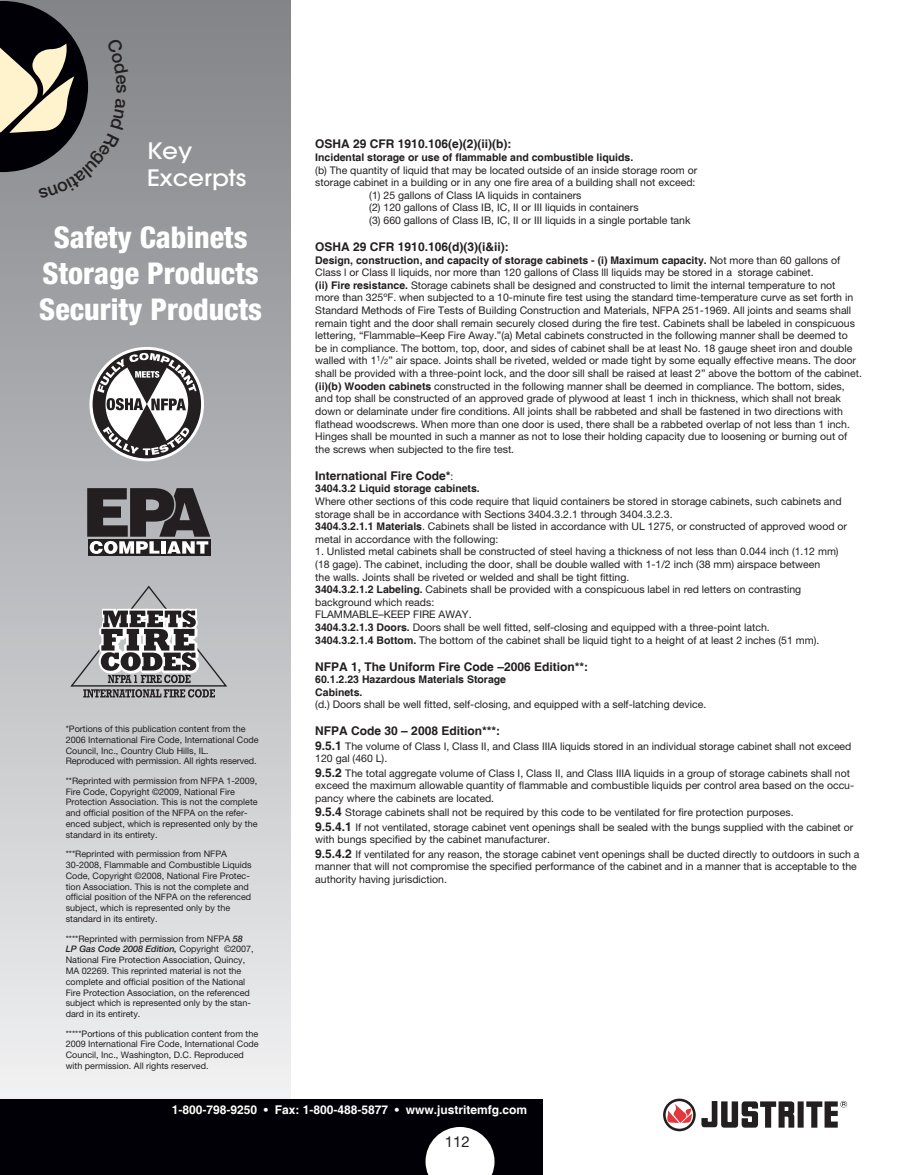
<style>
.page{position:relative;width:918px;height:1175px;background:#fff}
.page>*{position:absolute;margin:0;border:0;box-sizing:border-box;transform-origin:0 0}
.t1{font:800 condensed 30px "Helvetica Neue LT Std";color:#fff}
.t2{font:500 22.5px "Avant Garde";color:#fff;scale:1.1 1}
.t3{font:15px "Helvetica Neue";color:#231f20}
.t4{font:700 12px "Helvetica";color:#231f20}
.t5{font:700 12px "Helvetica";color:#fff}
.t6{font:10.5px/12.6px "Helvetica Neue";color:#231f20}
.t7{font:700 10.5px "Helvetica";color:#231f20}
.t8{font:9px/10.8px "Helvetica Neue";color:#231f20}
.s1{font-family:"Helvetica Neue LT Std";font-weight:500;font-style:italic}
.s2{font-family:"Helvetica";font-weight:700}
.s3{font-size:7.5px}
.s4{font-family:"Helvetica Neue";font-weight:400;font-size:10.5px}
.s5{font-family:"Helvetica";font-weight:700;font-size:12px}
</style>
<div class="page">
<div style="left:0;top:0;width:290px;height:1174px;background:linear-gradient(to bottom,#818286,#f7f8f9)"></div>
<div style="left:0;top:1100px;width:543px;height:74px;background:#000006"></div>
<svg style="left:426px;top:1127px;width:69px;height:47px"></svg>
<svg style="left:90px;top:348px;width:113px;height:112px"></svg>
<svg style="left:70px;top:585px;width:157px;height:112px;background:#9d9c9e"></svg>
<div style="left:88px;top:539px;width:122px;height:17px;background:#231f20"></div>
<svg style="left:87px;top:488px;width:123px;height:66px;background:#5e5c5d"></svg>
<svg style="left:663px;top:1098px;width:184px;height:33px"></svg>
<svg style="left:0;top:1px;width:128px;height:198px;background:#757471"></svg>
<p class="t2" style="left:147px;top:137px;width:43px">Key</p>
<p class="t2" style="left:147px;top:164px;width:92px">Excerpts</p>
<p class="t1" style="left:54px;top:219px;width:195px">Safety Cabinets</p>
<p class="t1" style="left:43px;top:255px;width:218px">Storage Products</p>
<p class="t1" style="left:39px;top:291px;width:224px">Security Products</p>
<p class="t8" style="left:66px;top:723px;width:195px">*Portions of this publication content from the 2006 International Fire Code, International Code Council, Inc., Country Club Hills, IL.<br>Reproduced with permission. All rights reserved.</p>
<p class="t8" style="left:66px;top:775px;width:194px">**Reprinted with permission from NFPA 1-2009, Fire Code, Copyright ©2009, National Fire Protection Association. This is not the complete and official position of the NFPA on the refer&shy;enced subject, which is represented only by the standard in its entirety.</p>
<p class="t8" style="left:66px;top:848px;width:187px">***Reprinted with permission from NFPA 30-2008, Flammable and Combustible Liquids Code, Copyright ©2008, National Fire Protec&shy;tion Association. This is not the complete and official position of the NFPA on the referenced subject, which is represented only by the standard in its entirety.</p>
<p class="t8" style="left:66px;top:932px;width:190px">****Reprinted with permission from NFPA <span class="s1">58<br>LP Gas Code 2008 Edition,</span> Copyright ©2007, National Fire Protection Association, Quincy, MA 02269. This reprinted material is not the complete and official position of the National Fire Protection Association, on the referenced subject which is represented only by the stan&shy;dard in its entirety.</p>
<p class="t8" style="left:66px;top:1027px;width:195px">*****Portions of this publication content from the 2009 International Fire Code, International Code Council, Inc., Washington, D.C. Reproduced with permission. All rights reserved.</p>
<p class="t4" style="left:315px;top:137px;width:198px">OSHA 29 CFR 1910.106(e)(2)(ii)(b):</p>
<p class="t7" style="left:315px;top:151px;width:320px">Incidental storage or use of flammable and combustible liquids.</p>
<p class="t6" style="left:315px;top:163px;width:383px">(b) The quantity of liquid that may be located outside of an inside storage room or storage cabinet in a building or in any one fire area of a building shall not exceed:</p>
<p class="t6" style="left:369px;top:189px;width:214px">(1) 25 gallons of Class IA liquids in containers</p>
<p class="t6" style="left:369px;top:201px;width:271px">(2) 120 gallons of Class IB, IC, II or III liquids in containers</p>
<p class="t6" style="left:369px;top:214px;width:323px">(3) 660 gallons of Class IB, IC, II or III liquids in a single portable tank</p>
<p class="t4" style="left:315px;top:239px;width:195px">OSHA 29 CFR 1910.106(d)(3)(i&amp;ii):</p>
<p class="t6" style="left:315px;top:253px;width:526px"><span class="s2">Design, construction, and capacity of storage cabinets - (i) Maximum capacity.</span> Not more than 60 gallons of<br>Class l or Class ll liquids, nor more than 120 gallons of Class lll liquids may be stored in a storage cabinet.</p>
<p class="t6" style="left:315px;top:279px;width:548px"><span class="s2">(ii) Fire resistance.</span> Storage cabinets shall be designed and constructed to limit the internal temperature to not more than 325ºF. when subjected to a 10-minute fire test using the standard time-temperature curve as set forth in Standard Methods of Fire Tests of Building Construction and Materials, NFPA 251-1969. All joints and seams shall remain tight and the door shall remain securely closed during the fire test. Cabinets shall be labeled in conspicuous lettering, “Flammable–Keep Fire Away.”(a) Metal cabinets constructed in the following manner shall be deemed to be in compliance. The bottom, top, door, and sides of cabinet shall be at least No. 18 gauge sheet iron and double walled with 1<sup>1</sup>/<span class="s3">2</span>” air space. Joints shall be riveted, welded or made tight by some equally effective means. The door shall be provided with a three-point lock, and the door sill shall be raised at least 2” above the bottom of the cabinet.</p>
<p class="t6" style="left:315px;top:379px;width:536px"><span class="s2">(ii)(b) Wooden cabinets</span> constructed in the following manner shall be deemed in compliance. The bottom, sides, and top shall be constructed of an approved grade of plywood at least 1 inch in thickness, which shall not break down or delaminate under fire conditions. All joints shall be rabbeted and shall be fastened in two directions with flathead woodscrews. When more than one door is used, there shall be a rabbeted overlap of not less than 1 inch.<br>Hinges shall be mounted in such a manner as not to lose their holding capacity due to loosening or burning out of the screws when subjected to the fire test.</p>
<p class="t4" style="left:315px;top:468px;width:140px">International Fire Code*<span class="s4">:</span></p>
<p class="t7" style="left:315px;top:482px;width:166px">3404.3.2 Liquid storage cabinets.</p>
<p class="t6" style="left:315px;top:495px;width:528px">Where other sections of this code require that liquid containers be stored in storage cabinets, such cabinets and storage shall be in accordance with Sections 3404.3.2.1 through 3404.3.2.3.</p>
<p class="t6" style="left:315px;top:520px;width:533px"><span class="s2">3404.3.2.1.1 Materials</span>. Cabinets shall be listed in accordance with UL 1275, or constructed of approved wood or metal in accordance with the following:</p>
<p class="t6" style="left:315px;top:545px;width:525px">1. Unlisted metal cabinets shall be constructed of steel having a thickness of not less than 0.044 inch (1.12 mm) (18 gage). The cabinet, including the door, shall be double walled with 1-1/2 inch (38 mm) airspace between<br>the walls. Joints shall be riveted or welded and shall be tight fitting.</p>
<p class="t6" style="left:315px;top:583px;width:488px"><span class="s2">3404.3.2.1.2 Labeling.</span> Cabinets shall be provided with a conspicuous label in red letters on contrasting background which reads:</p>
<p class="t6" style="left:315px;top:608px;width:158px">FLAMMABLE–KEEP FIRE AWAY.</p>
<p class="t6" style="left:315px;top:621px;width:456px"><span class="s2">3404.3.2.1.3 Doors.</span> Doors shall be well fitted, self-closing and equipped with a three-point latch.</p>
<p class="t6" style="left:315px;top:633px;width:506px"><span class="s2">3404.3.2.1.4 Bottom.</span> The bottom of the cabinet shall be liquid tight to a height of at least 2 inches (51 mm).</p>
<p class="t4" style="left:315px;top:659px;width:274px">NFPA 1, The Uniform Fire Code –2006 Edition**:</p>
<p class="t7" style="left:315px;top:673px;width:192px">60.1.2.23 Hazardous Materials Storage</p>
<p class="t7" style="left:315px;top:685px;width:49px">Cabinets.</p>
<p class="t6" style="left:315px;top:698px;width:393px">(d.) Doors shall be well fitted, self-closing, and equipped with a self-latching device.</p>
<p class="t4" style="left:315px;top:724px;width:186px">NFPA Code 30 – 2008 Edition***:</p>
<p class="t6" style="left:315px;top:739px;width:538px"><span class="s5">9.5.1</span> The volume of Class I, Class II, and Class IIIA liquids stored in an individual storage cabinet shall not exceed<br>120 gal (460 L).</p>
<p class="t6" style="left:315px;top:766px;width:540px"><span class="s5">9.5.2</span> The total aggregate volume of Class I, Class II, and Class IIIA liquids in a group of storage cabinets shall not exceed the maximum allowable quantity of flammable and combustible liquids per control area based on the occu&shy;pancy where the cabinets are located.</p>
<p class="t6" style="left:315px;top:805px;width:540px;line-height:14.4px"><span class="s5">9.5.4</span> Storage cabinets shall not be required by this code to be ventilated for fire protection purposes.<br><span class="s5">9.5.4.1</span> If not ventilated, storage cabinet vent openings shall be sealed with the bungs supplied with the cabinet or</p>
<p class="t6" style="left:315px;top:832px;width:546px;line-height:14.4px">with bungs specified by the cabinet manufacturer.<br><span class="s5">9.5.4.2</span> If ventilated for any reason, the storage cabinet vent openings shall be ducted directly to outdoors in such a</p>
<p class="t6" style="left:315px;top:860px;width:543px">manner that will not compromise the specified performance of the cabinet and in a manner that is acceptable to the authority having jurisdiction.</p>
<p class="t5" style="left:172px;top:1102px;width:357px">1-800-798-9250 • Fax: 1-800-488-5877 • www.justritemfg.com</p>
<p class="t3" style="left:445px;top:1132px;width:27px">112</p>
</div>
